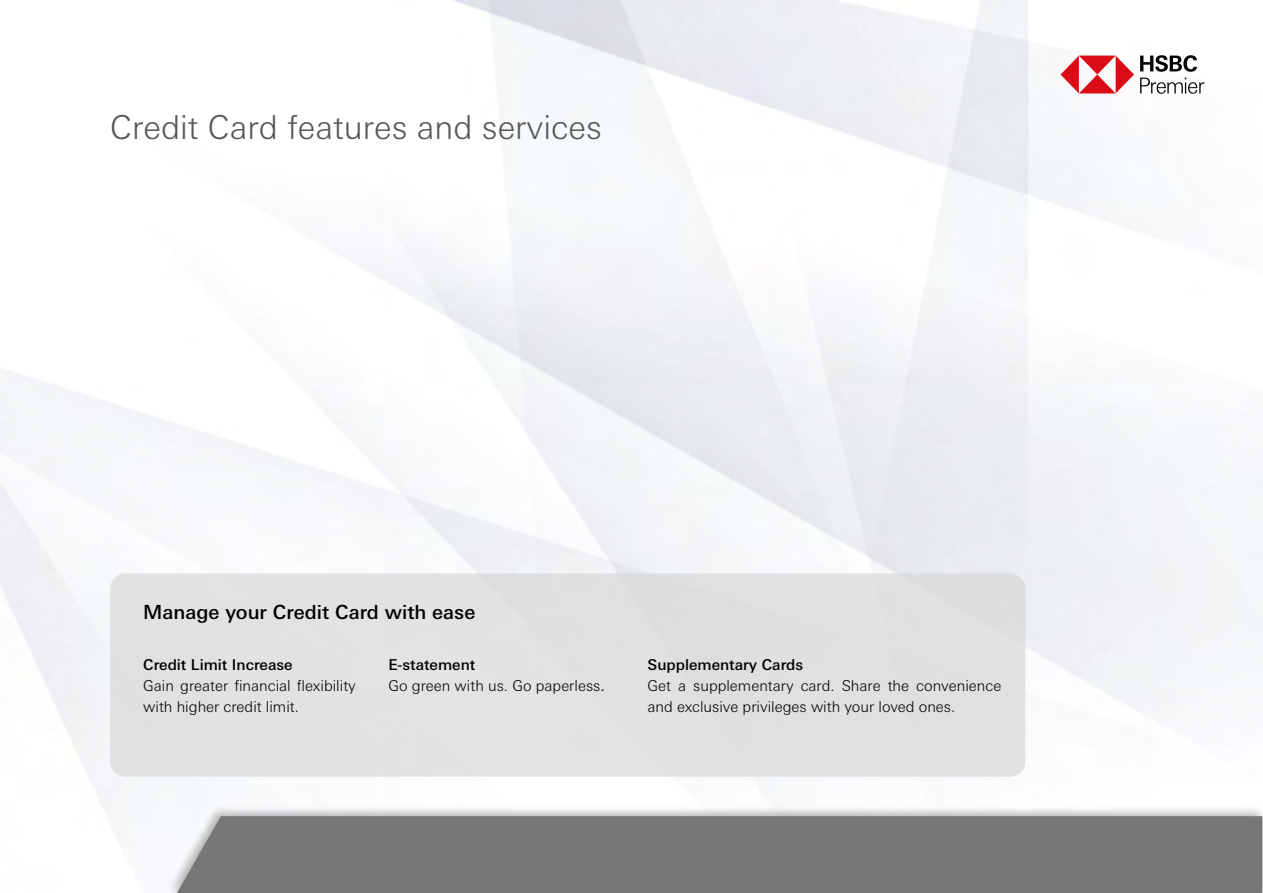
<style>
.page{position:relative;width:1263px;height:893px;background:#fff}
.page>*{position:absolute;margin:0;border:0;box-sizing:border-box;transform-origin:0 0}
.t1{font:300 33px "Univers Nextfor HSBC";color:#575756}
.t2{font:500 19.5px "Univers Nextfor HSBC";color:#000}
.t3{font:300 15px/21px "Univers Nextfor HSBC";color:#000}
.t4{font:500 15px "Univers Nextfor HSBC";color:#000}
.s1{font-weight:500}
.s2{font-weight:400}
</style>
<div class="page">
<svg style="left:1060px;top:56px;width:74px;height:37px"></svg>
<svg style="left:1140px;top:55px;width:57px;height:17px"></svg>
<svg style="left:1140px;top:78px;width:64px;height:16px"></svg>
<div style="left:110px;top:573px;width:915px;height:204px;background:#e0e1e1;border-radius:15px"></div>
<div style="left:167px;top:804px;width:1096px;height:89px;background:#000;opacity:.3"></div>
<div style="left:177px;top:816px;width:1085px;height:77px;background:#767676"></div>
<h1 class="t1" style="left:110px;top:104px;width:493px">Credit Card features and services</h1>
<h2 class="t2" style="left:143px;top:598px;width:334px">Manage your Credit Card with ease</h2>
<p class="t4" style="left:143px;top:654px;width:151px">Credit Limit Increase</p>
<p class="t3" style="left:143px;top:674px;width:214px">Gain greater financial flexibility with higher credit limit.</p>
<p class="t3" style="left:388px;top:653px;width:218px"><span class="s1">E-statement<br></span>Go green with us. Go paperless<span class="s2">.</span></p>
<p class="t4" style="left:647px;top:654px;width:157px">Supplementary Cards</p>
<p class="t3" style="left:647px;top:674px;width:355px">Get a supplementary card. Share the convenience and exclusive privileges with your loved ones.</p>
</div>
